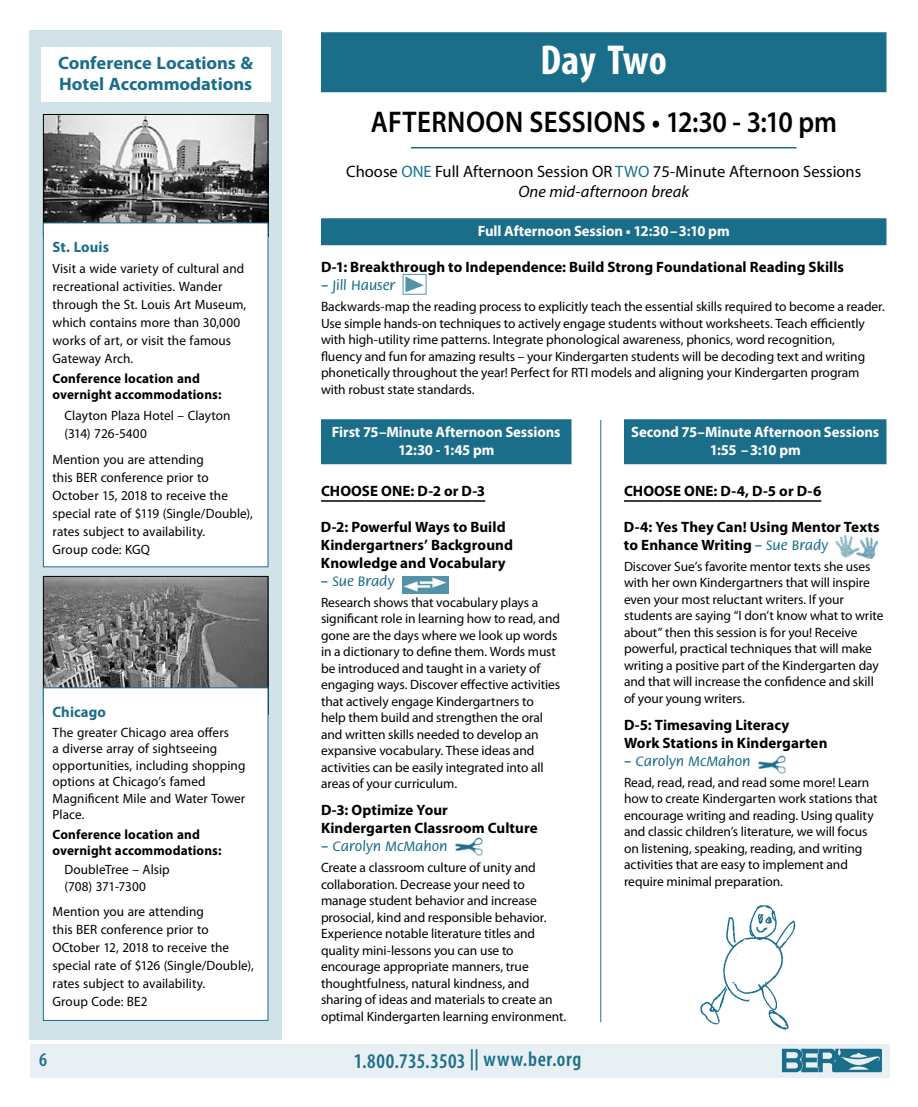
<style>
.page{position:relative;width:918px;height:1107px;background:#fff}
.page>*{position:absolute;margin:0;border:0;box-sizing:border-box;transform-origin:0 0}
.t1{font:700 condensed 42px "Myriad Pro";letter-spacing:.005em;color:#fff}
.t2{font:600 30px "Myriad Pro";letter-spacing:.015em;color:#000;scale:.9 1}
.t3{font:600 condensed 21px "Myriad Pro";letter-spacing:.03em;color:#1b6e8a}
.t4{font:600 condensed 19.5px "Myriad Pro";color:#1b6e8a}
.t5{font:700 18px/21.6px "Myriad Pro";letter-spacing:-.005em;color:#1b6e8a}
.t6{font:16.5px/19.8px "Myriad Pro";color:#000;text-align:center}
.t7{font:700 15px/18px "Myriad Pro";letter-spacing:.005em;color:#000}
.t8{font:700 15px/18px "Myriad Pro";letter-spacing:-.005em;color:#fff;text-align:center}
.t9{font:500 15px "Flora Std";color:#1b6e8a}
.t10{font:700 15px "Myriad Pro";letter-spacing:.005em;color:#1b6e8a}
.t11{font:13.5px/16.5px "Myriad Pro";letter-spacing:-.005em;color:#000}
.t12{font:700 13.5px/16.5px "Myriad Pro";letter-spacing:.01em;color:#000}
.s1{color:#1b6e8a}
.s2{font-style:italic}
.s3{font-family:"Flora Std";font-weight:500;color:#1b6e8a}
</style>
<div class="page">
<div style="left:30px;top:30px;width:252px;height:1010px;background:#d1e2e8"></div>
<img style="left:45px;top:578px;width:221px;height:110px">
<div style="left:43px;top:576px;width:225px;height:138px;border:1px solid #000"></div>
<img style="left:45px;top:116px;width:221px;height:107px">
<div style="left:43px;top:114px;width:225px;height:122px;border:1px solid #000"></div>
<div style="left:41px;top:47px;width:229px;height:55px;background:#fff"></div>
<div style="left:321px;top:32px;width:565px;height:60px;background:#1b6e8a"></div>
<hr style="left:411px;top:147px;width:385px;height:1px;background:#1b6e8a">
<div style="left:321px;top:419px;width:251px;height:45px;background:#1b6e8a"></div>
<hr style="left:321px;top:500px;width:164px;height:2px;background:#000">
<div style="left:402px;top:576px;width:46px;height:17px;background:#5492a7"></div>
<hr style="left:420px;top:581px;width:17px;height:3px;background:#fff">
<svg style="left:432px;top:578px;width:14px;height:10px"></svg>
<hr style="left:413px;top:585px;width:17px;height:3px;background:#fff">
<svg style="left:404px;top:581px;width:14px;height:11px"></svg>
<img style="left:455px;top:838px;width:27px;height:18px">
<div style="left:624px;top:419px;width:262px;height:45px;background:#1b6e8a"></div>
<hr style="left:624px;top:500px;width:197px;height:2px;background:#000">
<img style="left:836px;top:535px;width:42px;height:24px">
<img style="left:758px;top:755px;width:27px;height:18px">
<div style="left:321px;top:218px;width:565px;height:27px;background:#1b6e8a"></div>
<svg style="left:405px;top:276px;width:19px;height:16px"></svg>
<div style="left:403px;top:274px;width:24px;height:21px;border:1px solid #5492a7"></div>
<div style="left:30px;top:1044px;width:860px;height:33px;background:#e8f0f3"></div>
<svg style="left:782px;top:1049px;width:100px;height:23px"></svg>
<div style="left:43px;top:223px;width:225px;height:344px;background:#fff"></div>
<div style="left:43px;top:223px;width:225px;height:344px;border:1px solid #1b6e8a"></div>
<div style="left:43px;top:688px;width:225px;height:332px;background:#fff"></div>
<div style="left:43px;top:688px;width:225px;height:333px;border:1px solid #1b6e8a"></div>
<hr style="left:601px;top:420px;width:1px;height:602px;background:#1b6e8a">
<img style="left:700px;top:905px;width:96px;height:125px">
<h3 class="t5" style="left:58px;top:51px;width:197px">Conference Locations &amp;<br>Hotel Accommodations</h3>
<h1 class="t1" style="left:541px;top:34px;width:128px">Day Two</h1>
<h2 class="t2" style="left:371px;top:103px;width:520px">AFTERNOON SESSIONS • 12:30 - 3:10 pm</h2>
<p class="t6" style="left:346px;top:161px;width:517px">Choose <span class="s1">ONE</span> Full Afternoon Session OR <span class="s1">TWO</span> 75-Minute Afternoon Sessions<br><span class="s2">One mid-afternoon break</span></p>
<p class="t10" style="left:53px;top:238px;width:58px">St. Louis</p>
<p class="t11" style="left:53px;top:260px;width:195px;line-height:18px">Visit a wide variety of cultural and recreational activities. Wander through the St. Louis Art Museum, which contains more than 30,000 works of art, or visit the famous<br>Gateway Arch.</p>
<p class="t12" style="left:53px;top:370px;width:170px">Conference location and overnight accommodations:</p>
<p class="t11" style="left:65px;top:407px;width:168px;line-height:18px">Clayton Plaza Hotel – Clayton (314) 726-5400</p>
<p class="t11" style="left:53px;top:450px;width:202px;line-height:18px">Mention you are attending<br>this BER conference prior to<br>October 15, 2018 to receive the special rate of $119 (Single/Double), rates subject to availability.<br>Group code: KGQ</p>
<p class="t10" style="left:53px;top:702px;width:55px">Chicago</p>
<p class="t11" style="left:53px;top:724px;width:194px">The greater Chicago area offers<br>a diverse array of sightseeing opportunities, including shopping options at Chicago’s famed<br>Magnificent Mile and Water Tower<br>Place.</p>
<p class="t12" style="left:53px;top:825px;width:170px">Conference location and overnight accommodations:</p>
<p class="t11" style="left:65px;top:862px;width:107px">DoubleTree – Alsip (708) 371-7300</p>
<p class="t11" style="left:53px;top:902px;width:203px;line-height:18px">Mention you are attending<br>this BER conference prior to<br>OCtober 12, 2018 to receive the special rate of $126 (Single/Double), rates subject to availability.<br>Group Code: BE2</p>
<p class="t8" style="left:478px;top:222px;width:253px">Full Afternoon Session • 12:30–3:10 pm</p>
<p class="t7" style="left:321px;top:258px;width:525px">D‑1: Breakthrough to Independence: Build Strong Foundational Reading Skills</p>
<p class="t9" style="left:321px;top:278px;width:76px">– Jill Hauser</p>
<p class="t11" style="left:321px;top:298px;width:565px">Backwards-map the reading process to explicitly teach the essential skills required to become a reader.<br>Use simple hands-on techniques to actively engage students without worksheets. Teach efficiently with high-utility rime patterns. Integrate phonological awareness, phonics, word recognition,<br>fluency and fun for amazing results – your Kindergarten students will be decoding text and writing phonetically throughout the year! Perfect for RTI models and aligning your Kindergarten program with robust state standards.</p>
<p class="t8" style="left:332px;top:423px;width:230px">First 75–Minute Afternoon Sessions<br>12:30 - 1:45 pm</p>
<p class="t7" style="left:321px;top:481px;width:166px">CHOOSE ONE: D-2 or D-3</p>
<p class="t7" style="left:321px;top:517px;width:193px">D‑2: Powerful Ways to Build<br>Kindergartners’ Background<br>Knowledge and Vocabulary</p>
<p class="t9" style="left:321px;top:573px;width:75px">– Sue Brady</p>
<p class="t11" style="left:321px;top:594px;width:241px">Research shows that vocabulary plays a significant role in learning how to read, and gone are the days where we look up words in a dictionary to define them. Words must be introduced and taught in a variety of engaging ways. Discover effective activities that actively engage Kindergartners to help them build and strengthen the oral and written skills needed to develop an expansive vocabulary. These ideas and activities can be easily integrated into all areas of your curriculum.</p>
<p class="t7" style="left:321px;top:801px;width:218px">D-3: Optimize Your<br>Kindergarten Classroom Culture</p>
<p class="t9" style="left:321px;top:839px;width:128px">– Carolyn McMahon</p>
<p class="t11" style="left:321px;top:859px;width:247px">Create a classroom culture of unity and collaboration. Decrease your need to manage student behavior and increase prosocial, kind and responsible behavior.<br>Experience notable literature titles and quality mini-lessons you can use to encourage appropriate manners, true thoughtfulness, natural kindness, and sharing of ideas and materials to create an optimal Kindergarten learning environment.</p>
<p class="t8" style="left:631px;top:423px;width:250px">Second 75–Minute Afternoon Sessions<br>1:55 –3:10 pm</p>
<p class="t7" style="left:624px;top:481px;width:199px">CHOOSE ONE: D-4, D-5 or D-6</p>
<p class="t7" style="left:624px;top:517px;width:257px">D‑4: Yes They Can! Using Mentor Texts to Enhance Writing <span class="s3">– Sue Brady</span></p>
<p class="t11" style="left:624px;top:558px;width:261px">Discover Sue’s favorite mentor texts she uses with her own Kindergartners that will inspire even your most reluctant writers. If your students are saying “I don’t know what to write about” then this session is for you! Receive powerful, practical techniques that will make writing a positive part of the Kindergarten day and that will increase the confidence and skill of your young writers.</p>
<p class="t7" style="left:624px;top:715px;width:205px">D‑5: Timesaving Literacy<br>Work Stations in Kindergarten</p>
<p class="t9" style="left:624px;top:753px;width:128px">– Carolyn McMahon</p>
<p class="t11" style="left:624px;top:774px;width:255px">Read, read, read, and read some more! Learn how to create Kindergarten work stations that encourage writing and reading. Using quality and classic children’s literature, we will focus on listening, speaking, reading, and writing activities that are easy to implement and require minimal preparation.</p>
<h3 class="t4" style="left:39px;top:1048px;width:9px">6</h3>
<h3 class="t3" style="left:354px;top:1048px;width:229px">1.800.735.3503 || www.ber.org</h3>
</div>
